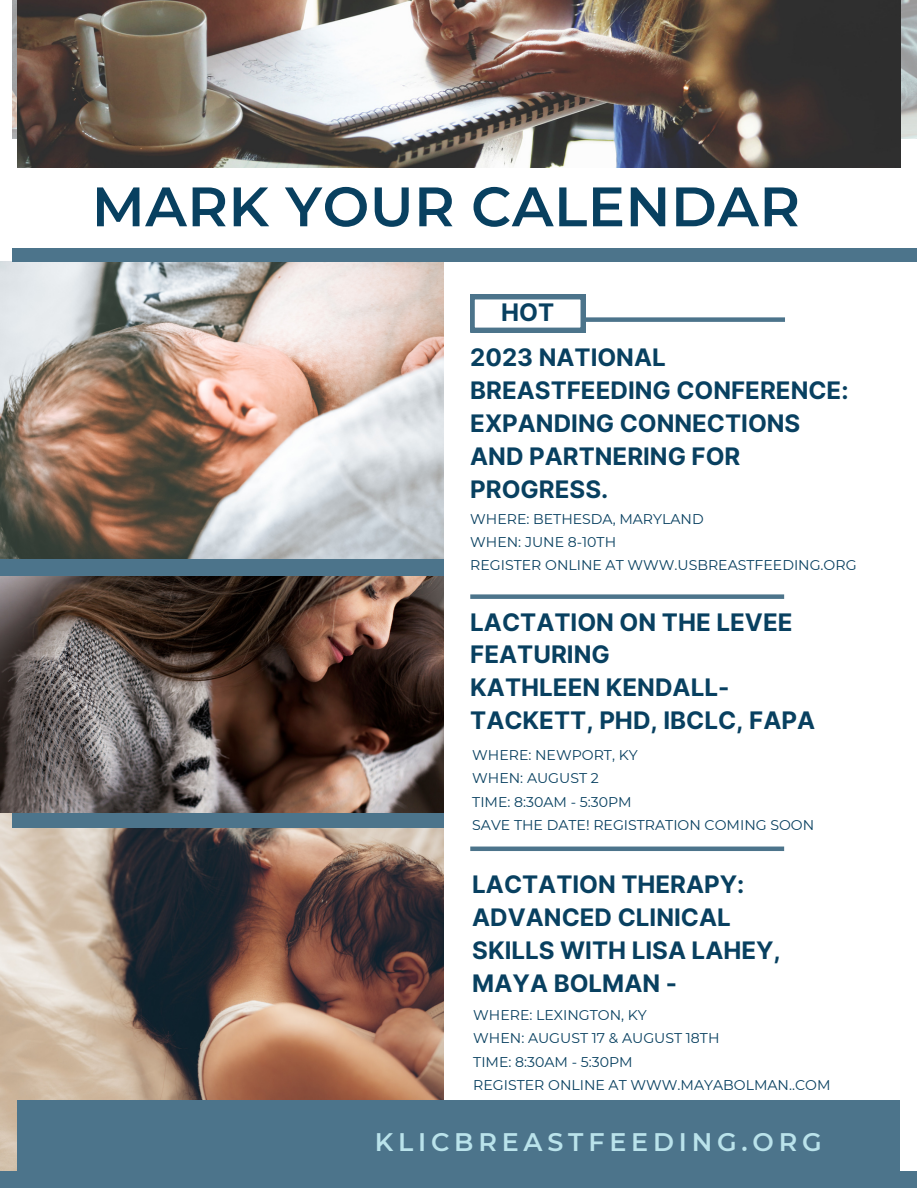
<style>
.page{position:relative;width:918px;height:1188px;background:#fff}
.page>*{position:absolute;margin:0;border:0;box-sizing:border-box;transform-origin:0 0}
.t1{font:600 55.5px "Montserrat";letter-spacing:.01em;color:#084060}
.t2{font:600 25.35px "Montserrat";letter-spacing:.19em;color:#bae3eb}
.t3{font:700 24.15px/32.8px "Inter";color:#084060}
.t4{font:14.1px "Montserrat";color:#084060}
</style>
<div class="page">
<img style="left:0;top:262px;width:444px;height:559px">
<img style="left:0;top:813px;width:443px;height:358px">
<img style="left:12px;top:0;width:905px;height:139px">
<div style="left:583px;top:317px;width:202px;height:5px;background:#4c748b"></div>
<hr style="left:470px;top:847px;width:314px;height:4px;background:#4c748b">
<svg style="left:470px;top:295px;width:115px;height:37px"></svg>
<div style="left:470px;top:594px;width:314px;height:5px;background:#4c748b"></div>
<div style="left:12px;top:248px;width:905px;height:14px;background:#4c748b"></div>
<div style="left:0;top:559px;width:444px;height:17px;background:#4c748b"></div>
<div style="left:12px;top:813px;width:431px;height:15px;background:#4c748b"></div>
<div style="left:0;top:1172px;width:916px;height:16px;background:#4c748b"></div>
<img style="left:17px;top:0;width:883px;height:168px">
<div style="left:17px;top:1101px;width:883px;height:87px;background:#4c748b"></div>
<p class="t1" style="left:92px;top:173px;width:710px">MARK YOUR CALENDAR</p>
<p class="t3" style="left:501px;top:296px;width:55px">HOT</p>
<p class="t3" style="left:470px;top:341px;width:380px">2023 NATIONAL<br>BREASTFEEDING CONFERENCE:<br>EXPANDING CONNECTIONS</p>
<p class="t3" style="left:470px;top:440px;width:272px">AND PARTNERING FOR<br>PROGRESS.</p>
<p class="t4" style="left:470px;top:510px;width:235px">WHERE: BETHESDA, MARYLAND</p>
<p class="t4" style="left:470px;top:533px;width:147px">WHEN: JUNE 8-10TH</p>
<p class="t4" style="left:470px;top:557px;width:388px">REGISTER ONLINE AT WWW.USBREASTFEEDING.ORG</p>
<p class="t3" style="left:470px;top:605px;width:324px">LACTATION ON THE LEVEE</p>
<p class="t3" style="left:470px;top:638px;width:141px">FEATURING</p>
<p class="t3" style="left:470px;top:671px;width:346px">KATHLEEN KENDALL-<br>TACKETT, PHD, IBCLC, FAPA</p>
<p class="t4" style="left:472px;top:746px;width:167px">WHERE: NEWPORT, KY</p>
<p class="t4" style="left:472px;top:770px;width:128px">WHEN: AUGUST 2</p>
<p class="t4" style="left:472px;top:793px;width:161px">TIME: 8:30AM - 5:30PM</p>
<p class="t4" style="left:472px;top:816px;width:343px">SAVE THE DATE! REGISTRATION COMING SOON</p>
<p class="t3" style="left:472px;top:868px;width:310px">LACTATION THERAPY:<br>ADVANCED CLINICAL<br>SKILLS WITH LISA LAHEY,<br>MAYA BOLMAN -</p>
<p class="t4" style="left:473px;top:1006px;width:175px">WHERE: LEXINGTON, KY</p>
<p class="t4" style="left:473px;top:1030px;width:248px">WHEN: AUGUST 17 &amp; AUGUST 18TH</p>
<p class="t4" style="left:473px;top:1053px;width:161px">TIME: 8:30AM - 5:30PM</p>
<p class="t4" style="left:473px;top:1076px;width:359px">REGISTER ONLINE AT WWW.MAYABOLMAN..COM</p>
<p class="t2" style="left:375px;top:1126px;width:449px">KLICBREASTFEEDING.ORG</p>
</div>
